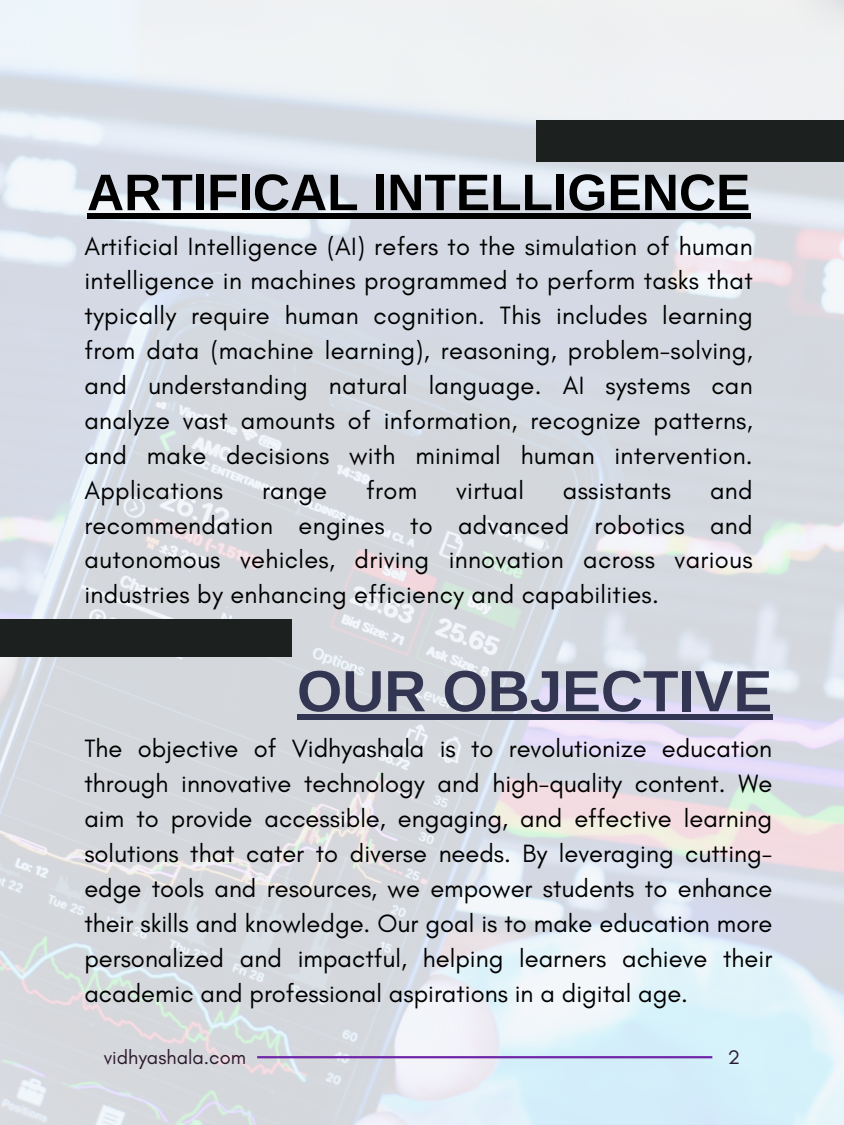
<style>
.page{position:relative;width:844px;height:1125px;background:#fff}
.page>*{position:absolute;margin:0;border:0;box-sizing:border-box;transform-origin:0 0}
.t1{font:700 58.2px "Arimo";color:#333652}
.t2{font:700 51.45px "Arimo";color:#000}
.t3{font:25.5px/34.9px "Glacial Indifference";color:#000;text-align:justify}
.t4{font:25.42px/34.9px "Glacial Indifference";letter-spacing:.01em;color:#000;text-align:justify}
.t5{font:20.02px "Glacial Indifference";color:#2b192e}
</style>
<div class="page">
<img style="left:0;top:0;width:844px;height:1125px">
<hr style="left:257px;top:1056px;width:455px;height:2px;background:#6f25a7">
<div style="left:537px;top:121px;width:307px;height:41px;background:#1c2120"></div>
<div style="left:0;top:619px;width:291px;height:37px;background:#1c2120"></div>
<div style="left:297px;top:715px;width:475px;height:5px;background:#333652"></div>
<div style="left:87px;top:213px;width:663px;height:5px;background:#000"></div>
<h1 class="t2" style="left:87px;top:164px;width:665px">ARTIFICAL INTELLIGENCE</h1>
<h1 class="t4" style="left:84px;top:228px;width:670px">Artificial Intelligence (AI) refers to the simulation of human intelligence in machines programmed to perform tasks that typically require human cognition. This includes learning from data (machine learning), reasoning, problem-solving, and understanding natural language. AI systems can analyze vast amounts of information, recognize patterns, and make decisions with minimal human intervention.<br>Applications</h1>
<h1 class="t4" style="left:84px;top:472px;width:670px;text-indent:626px">and recommendation engines to advanced robotics and autonomous vehicles, driving innovation across various industries by enhancing efficiency and capabilities.</h1>
<h1 class="t4" style="left:262px;top:472px;width:67px">range</h1>
<h1 class="t4" style="left:366px;top:472px;width:52px">from</h1>
<h1 class="t4" style="left:456px;top:472px;width:69px">virtual</h1>
<h1 class="t4" style="left:563px;top:472px;width:110px">assistants</h1>
<p class="t1" style="left:297px;top:659px;width:477px">OUR OBJECTIVE</p>
<p class="t3" style="left:84px;top:731px;width:689px">The objective of Vidhyashala is to revolutionize education through innovative technology and high-quality content. We aim to provide accessible, engaging, and effective learning solutions that cater to diverse needs. By leveraging cutting&shy;edge tools and resources, we empower students to enhance their skills and knowledge. Our goal is to make education more personalized and impactful, helping learners achieve their academic and professional aspirations in a digital age.</p>
<h1 class="t5" style="left:104px;top:1045px;width:144px">vidhyashala.com</h1>
<p class="t5" style="left:728px;top:1045px;width:14px">2</p>
</div>
